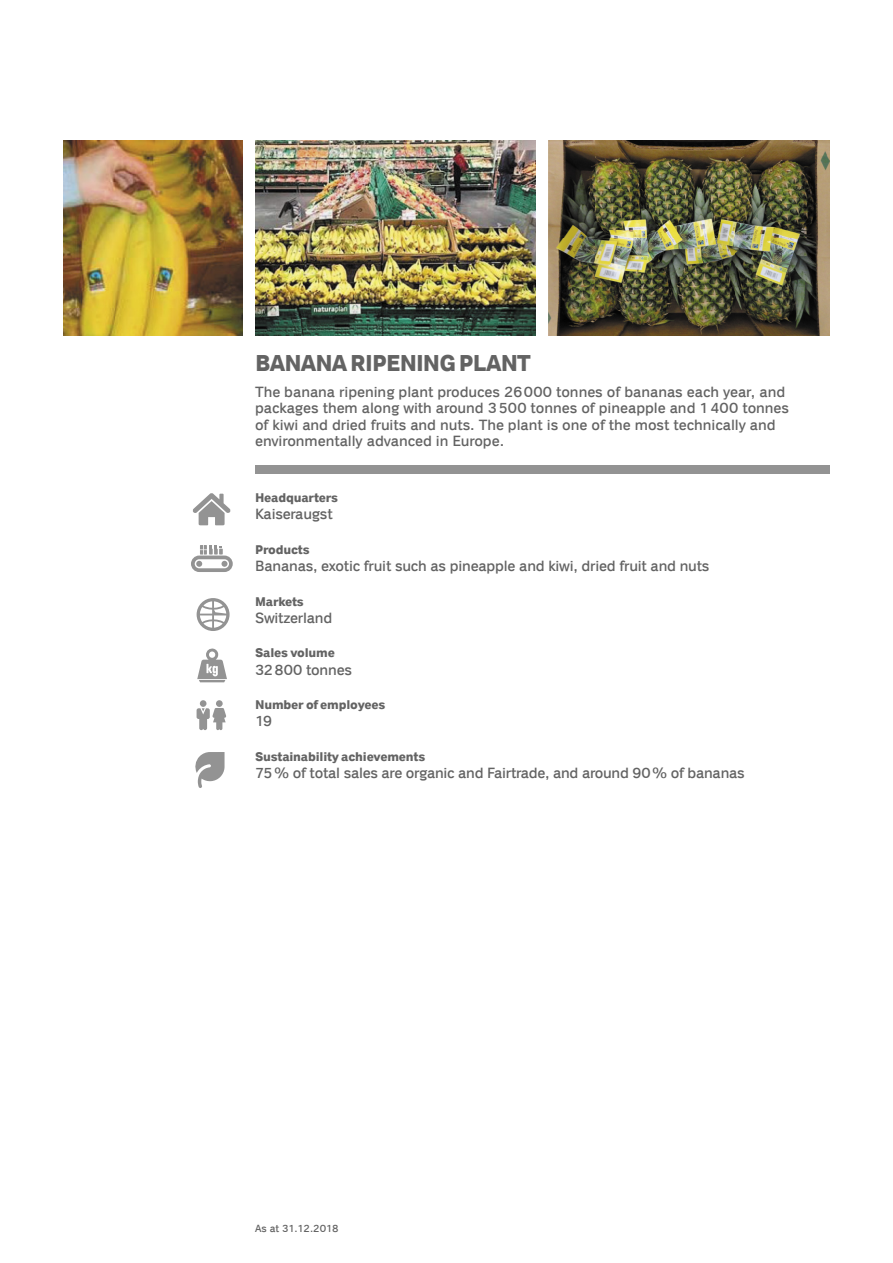
<style>
.page{position:relative;width:893px;height:1263px;background:#fff}
.page>*{position:absolute;margin:0;border:0;box-sizing:border-box;transform-origin:0 0}
.t1{font:700 23.25px "Coop";letter-spacing:-.04em;color:#636363}
.t2{font:15px/16.5px "Coop";letter-spacing:-.005em;color:#636363}
.t3{font:700 12.75px "Coop";letter-spacing:-.015em;color:#636363}
.t4{font:10.5px "Coop";letter-spacing:-.015em;color:#636363}
</style>
<div class="page">
<svg style="left:192px;top:493px;width:39px;height:32px"></svg>
<svg style="left:191px;top:545px;width:42px;height:27px"></svg>
<svg style="left:197px;top:598px;width:33px;height:33px"></svg>
<svg style="left:197px;top:648px;width:30px;height:34px"></svg>
<svg style="left:197px;top:700px;width:29px;height:30px"></svg>
<svg style="left:195px;top:752px;width:30px;height:36px"></svg>
<img style="left:255px;top:140px;width:281px;height:196px">
<img style="left:548px;top:140px;width:281px;height:196px">
<div style="left:255px;top:465px;width:574px;height:9px;background:#939393"></div>
<img style="left:64px;top:140px;width:178px;height:196px">
<h1 class="t1" style="left:255px;top:350px;width:277px">BANANA RIPENING PLANT</h1>
<p class="t2" style="left:255px;top:384px;width:536px">The banana ripening plant produces 26000 tonnes of bananas each year, and packages them along with around 3 500 tonnes of pineapple and 1 400 tonnes of kiwi and dried fruits and nuts. The plant is one of the most technically and environmentally advanced in Europe.</p>
<p class="t3" style="left:255px;top:491px;width:85px">Headquarters</p>
<p class="t2" style="left:255px;top:506px;width:79px">Kaiseraugst</p>
<p class="t3" style="left:255px;top:542px;width:56px">Products</p>
<p class="t2" style="left:255px;top:558px;width:456px">Bananas, exotic fruit such as pineapple and kiwi, dried fruit and nuts</p>
<p class="t3" style="left:255px;top:594px;width:50px">Markets</p>
<p class="t2" style="left:255px;top:610px;width:79px">Switzerland</p>
<p class="t3" style="left:255px;top:646px;width:81px">Sales volume</p>
<p class="t2" style="left:255px;top:661px;width:99px">32 800 tonnes</p>
<p class="t3" style="left:255px;top:698px;width:132px">Number of employees</p>
<p class="t2" style="left:255px;top:713px;width:19px">19</p>
<p class="t3" style="left:255px;top:749px;width:172px">Sustainability achievements</p>
<p class="t2" style="left:255px;top:765px;width:491px">75 % of total sales are organic and Fairtrade, and around 90 % of bananas</p>
<p class="t4" style="left:255px;top:1223px;width:85px">As at 31.12.2018</p>
</div>
